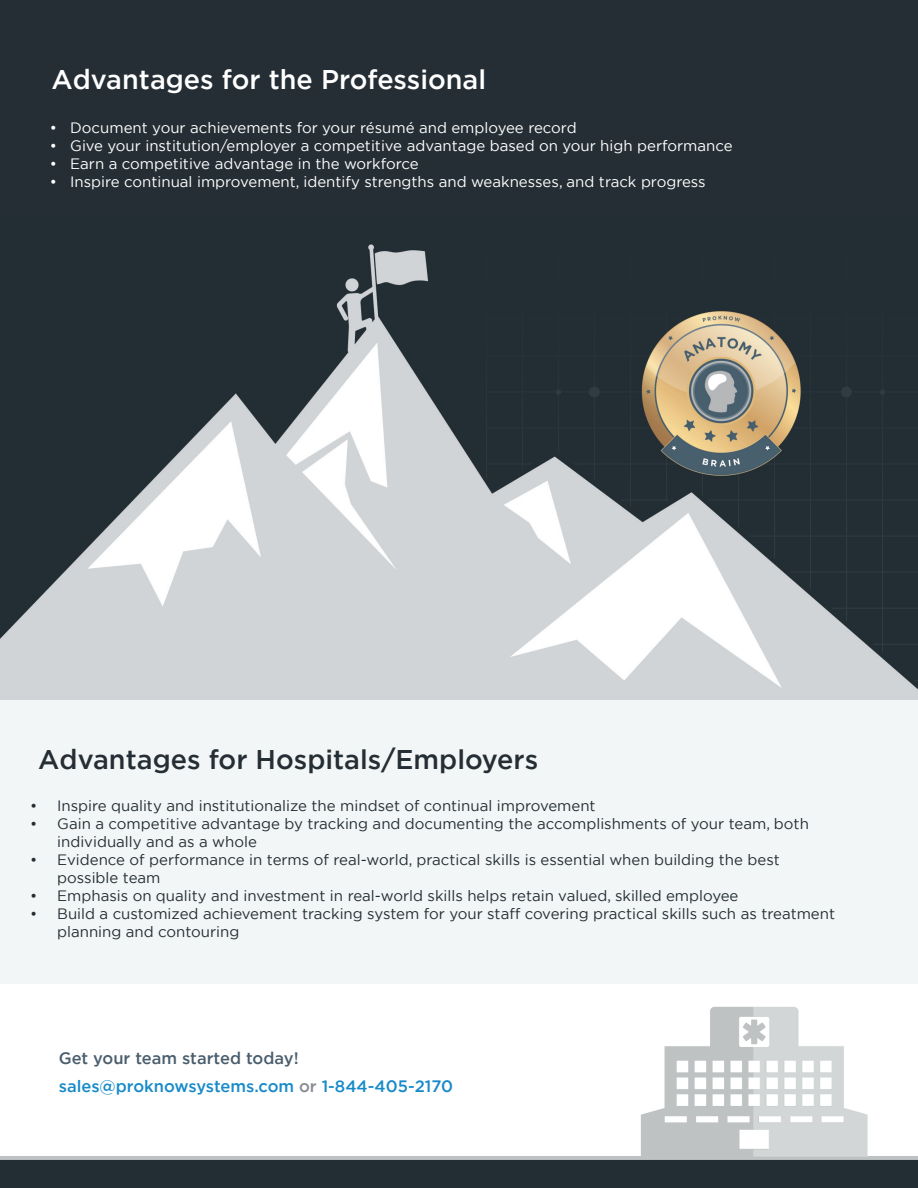
<style>
.page{position:relative;width:918px;height:1188px;background:#fff}
.page>*{position:absolute;margin:0;border:0;box-sizing:border-box;transform-origin:0 0}
.t1{font:500 27px "Gotham";color:#242e34}
.t2{font:500 27px "Gotham";color:#fff}
.t3{font:500 16.5px/28.5px "Gotham";color:#178ac9}
.t4{font:15px/18px "Gotham";color:#242e34}
.t5{font:15px "Gotham";color:#fff}
.s1{color:#4a5e6d}
.s2{color:#878b91}
</style>
<div class="page">
<div style="left:0;top:0;width:918px;height:594px;background:#242e34"></div>
<img style="left:0;top:244px;width:918px;height:456px">
<img style="left:0;top:1006px;width:918px;height:182px">
<h1 class="t2" style="left:51px;top:62px;width:436px">Advantages for the Professional</h1>
<p class="t5" style="left:50px;top:118px;width:528px">• Document your achievements for your résumé and employee record</p>
<p class="t5" style="left:50px;top:136px;width:684px">• Give your institution/employer a competitive advantage based on your high performance</p>
<p class="t5" style="left:50px;top:154px;width:370px">• Earn a competitive advantage in the workforce</p>
<p class="t5" style="left:50px;top:172px;width:657px">• Inspire continual improvement, identify strengths and weaknesses, and track progress</p>
<h1 class="t1" style="left:38px;top:742px;width:501px">Advantages for Hospitals/Employers</h1>
<p class="t4" style="left:30px;top:796px;width:567px">• Inspire quality and institutionalize the mindset of continual improvement</p>
<p class="t4" style="left:57px;top:814px;width:753px;text-indent:-27px">• Gain a competitive advantage by tracking and documenting the accomplishments of your team, both individually and as a whole</p>
<p class="t4" style="left:57px;top:850px;width:724px;text-indent:-27px">• Evidence of performance in terms of real-world, practical skills is essential when building the best possible team</p>
<p class="t4" style="left:30px;top:886px;width:710px">• Emphasis on quality and investment in real-world skills helps retain valued, skilled employee</p>
<p class="t4" style="left:57px;top:904px;width:779px;text-indent:-27px">• Build a customized achievement tracking system for your staff covering practical skills such as treatment planning and contouring</p>
<p class="t3" style="left:59px;top:1044px;width:396px"><span class="s1">Get your team started today! </span>sales@proknowsystems.com <span class="s2">or</span> 1-844-405-2170</p>
</div>
